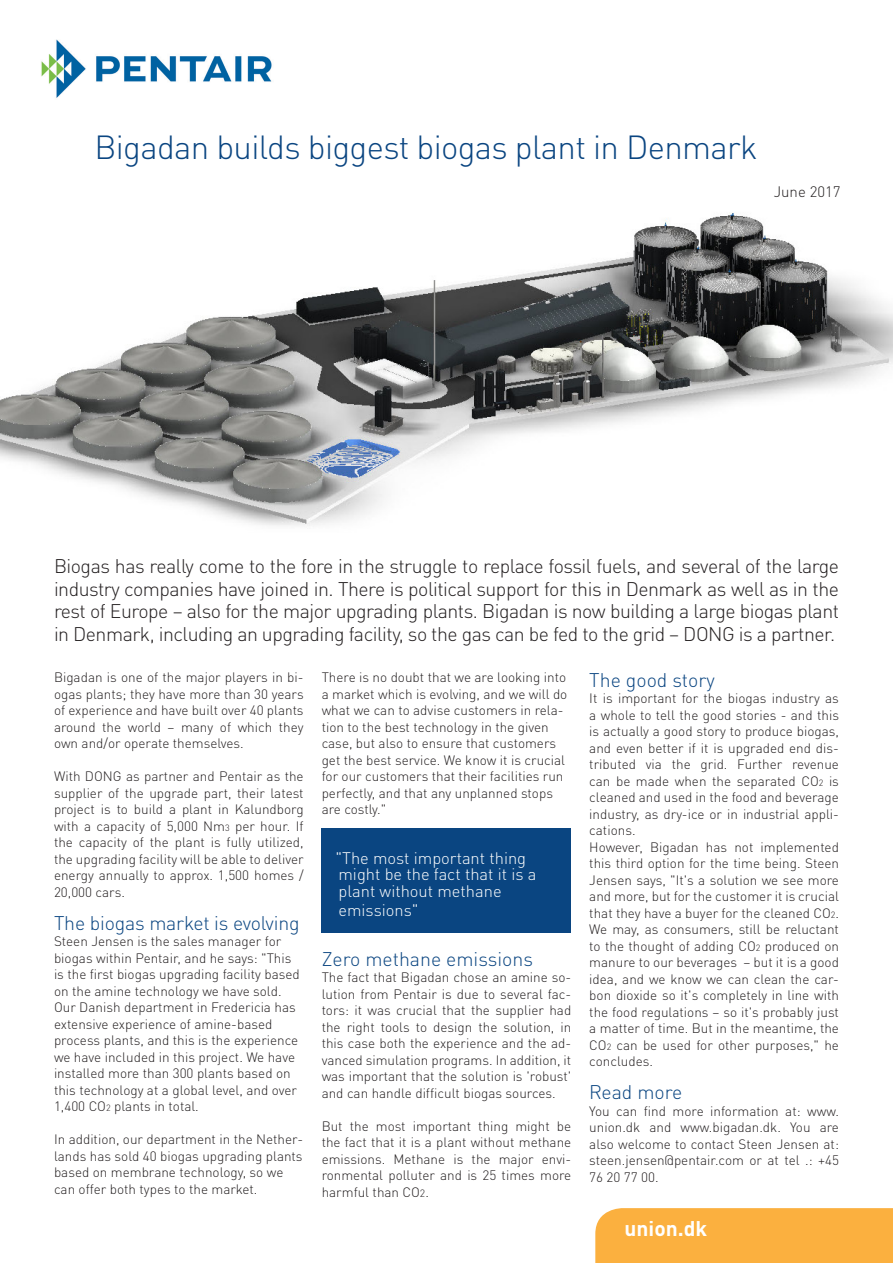
<style>
.page{position:relative;width:893px;height:1263px;background:#fff}
.page>*{position:absolute;margin:0;border:0;box-sizing:border-box;transform-origin:0 0}
.t1{font:300 33px "DIN Pro";letter-spacing:-.02em;color:#0a4581}
.t2{font:700 21px "DIN Pro";color:#fff}
.t3{font:300 19.5px/22.5px "DIN Pro";letter-spacing:-.025em;color:#231f20;text-align:justify}
.t4{font:300 19.5px "DIN Pro";letter-spacing:-.005em;color:#0a4581}
.t5{font:300 16.5px "DIN Pro";color:#fff}
.t6{font:300 15px "DIN Pro";color:#231f20}
.t7{font:300 13.5px/16.5px "DIN Pro";color:#231f20;text-align:justify}
.s1{font-size:9px}
.s2{font-size:10.5px}
</style>
<div class="page">
<div style="left:322px;top:828px;width:249px;height:104px;background:#0a4581"></div>
<div style="left:595px;top:1208px;width:298px;height:55px;background:#fbb03f"></div>
<img style="left:41px;top:39px;width:231px;height:59px">
<img style="left:0;top:212px;width:893px;height:314px">
<p class="t1" style="left:94px;top:122px;width:665px">Bigadan builds biggest biogas plant in Denmark</p>
<p class="t6" style="left:774px;top:180px;width:68px">June 2017</p>
<p class="t3" style="left:54px;top:553px;width:787px">Biogas has really come to the fore in the struggle to replace fossil fuels, and several of the large industry companies have joined in. There is political support for this in Denmark as well as in the rest of Europe – also for the major upgrading plants. Bigadan is now building a large biogas plant in Denmark, including an upgrading facility, so the gas can be fed to the grid – DONG is a partner.</p>
<p class="t7" style="left:54px;top:668px;width:251px">Bigadan is one of the major players in bi&shy;ogas plants; they have more than 30 years of experience and have built over 40 plants around the world – many of which they own and/or operate themselves.</p>
<p class="t7" style="left:54px;top:767px;width:251px">With DONG as partner and Pentair as the supplier of the upgrade part, their latest project is to build a plant in Kalundborg with a capacity of 5,000 Nm<span class="s1">3</span> per hour. If the capacity of the plant is fully utilized, the upgrading facility will be able to deliver energy annually to approx. 1,500 homes / 20,000 cars.</p>
<p class="t4" style="left:54px;top:908px;width:247px">The biogas market is evolving</p>
<p class="t7" style="left:54px;top:932px;width:247px;text-align:left">Steen Jensen is the sales manager for biogas within Pentair, and he says: "This is the first biogas upgrading facility based on the amine technology we have sold.<br>Our Danish department in Fredericia has extensive experience of amine-based process plants, and this is the experience we have included in this project. We have installed more than 300 plants based on this technology at a global level, and over 1,400 CO<span class="s1">2</span> plants in total.</p>
<p class="t7" style="left:54px;top:1130px;width:251px;text-align:left">In addition, our department in the Nether&shy;lands has sold 40 biogas upgrading plants based on membrane technology, so we can offer both types to the market.</p>
<p class="t7" style="left:322px;top:668px;width:247px;text-align:left">There is no doubt that we are looking into a market which is evolving, and we will do what we can to advise customers in rela&shy;tion to the best technology in the given case, but also to ensure that customers get the best service. We know it is crucial for our customers that their facilities run perfectly, and that any unplanned stops are costly."</p>
<p class="t5" style="left:335px;top:845px;width:192px">"The most important thing</p>
<p class="t5" style="left:338px;top:861px;width:199px">might be the fact that it is a</p>
<p class="t5" style="left:338px;top:878px;width:165px">plant without methane</p>
<p class="t5" style="left:338px;top:897px;width:82px">emissions"</p>
<p class="t4" style="left:322px;top:944px;width:213px">Zero methane emissions</p>
<p class="t7" style="left:322px;top:968px;width:251px">The fact that Bigadan chose an amine so&shy;lution from Pentair is due to several fac&shy;tors: it was crucial that the supplier had the right tools to design the solution, in this case both the experience and the ad&shy;vanced simulation programs. In addition, it was important that the solution is 'robust' and can handle difficult biogas sources.</p>
<p class="t7" style="left:322px;top:1116px;width:251px">But the most important thing might be the fact that it is a plant without methane emissions. Methane is the major envi&shy;ronmental polluter and is 25 times more harmful than CO<span class="s2">2</span>.</p>
<p class="t4" style="left:589px;top:665px;width:127px">The good story</p>
<p class="t7" style="left:589px;top:689px;width:251px">It is important for the biogas industry as a whole to tell the good stories - and this is actually a good story to produce biogas, and even better if it is upgraded end dis&shy;tributed via the grid. Further revenue can be made when the separated CO<span class="s1">2</span> is cleaned and used in the food and beverage industry, as dry-ice or in industrial appli&shy;cations.</p>
<p class="t7" style="left:589px;top:837px;width:251px">However, Bigadan has not implemented this third option for the time being. Steen Jensen says, "It's a solution we see more and more, but for the customer it is crucial that they have a buyer for the cleaned CO<span class="s1">2</span>.<br>We may, as consumers, still be reluctant to the thought of adding CO<span class="s1">2</span> produced on manure to our beverages – but it is a good idea, and we know we can clean the car&shy;bon dioxide so it's completely in line with the food regulations – so it's probably just a matter of time. But in the meantime, the CO<span class="s1">2</span> can be used for other purposes," he concludes.</p>
<p class="t4" style="left:589px;top:1077px;width:95px">Read more</p>
<p class="t7" style="left:589px;top:1101px;width:251px">You can find more information at: www. union.dk and www.bigadan.dk. You are also welcome to contact Steen Jensen at: steen.jensen@pentair.com or at tel .: +45<br>76 20 77 00.</p>
<p class="t2" style="left:624px;top:1211px;width:84px">union.dk</p>
</div>
